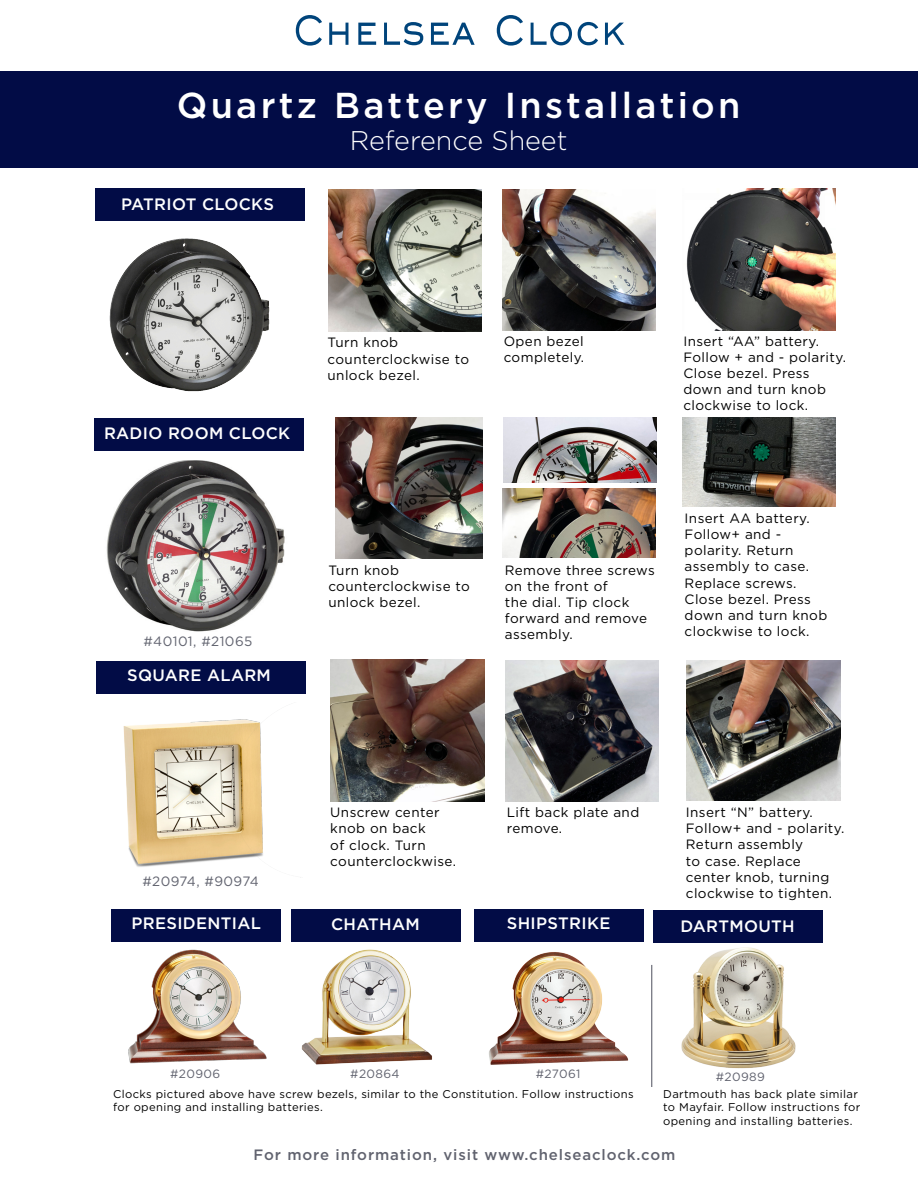
<style>
.page{position:relative;width:918px;height:1188px;background:#fff}
.page>*{position:absolute;margin:0;border:0;box-sizing:border-box;transform-origin:0 0}
.t1{font:500 36px "Gotham";letter-spacing:.09em;color:#fff}
.t2{font:300 27px "Gotham";color:#fff}
.t3{font:500 16.5px "Gotham";letter-spacing:.02em;color:#fff}
.t4{font:500 15px "Gotham";letter-spacing:.06em;color:#61636f}
.t5{font:13.5px/16.2px "Gotham";letter-spacing:.03em;color:#000}
.t6{font:13.5px "Gotham";letter-spacing:.03em;color:#61636f}
.t7{font:12px "Gotham";letter-spacing:.03em;color:#61636f}
.t8{font:11.25px/13.5px "Gotham";letter-spacing:.03em;color:#000}
</style>
<div class="page">
<img style="left:109px;top:238px;width:161px;height:154px">
<div style="left:0;top:71px;width:918px;height:96px;background:#020c46"></div>
<svg style="left:296px;top:15px;width:26px;height:31px"></svg>
<svg style="left:329px;top:23px;width:19px;height:22px"></svg>
<svg style="left:358px;top:23px;width:18px;height:22px"></svg>
<svg style="left:384px;top:22px;width:39px;height:23px"></svg>
<svg style="left:431px;top:23px;width:44px;height:22px"></svg>
<svg style="left:497px;top:15px;width:26px;height:31px"></svg>
<svg style="left:531px;top:22px;width:41px;height:23px"></svg>
<svg style="left:578px;top:22px;width:20px;height:23px"></svg>
<svg style="left:605px;top:23px;width:20px;height:22px"></svg>
<img style="left:128px;top:949px;width:139px;height:115px">
<img style="left:106px;top:460px;width:179px;height:172px">
<div style="left:95px;top:188px;width:209px;height:33px;background:#020c46"></div>
<img style="left:328px;top:190px;width:153px;height:141px">
<img style="left:502px;top:189px;width:154px;height:142px">
<div style="left:95px;top:419px;width:209px;height:32px;background:#020c46"></div>
<img style="left:335px;top:417px;width:147px;height:142px">
<img style="left:504px;top:418px;width:153px;height:65px">
<img style="left:502px;top:488px;width:154px;height:70px">
<div style="left:111px;top:909px;width:169px;height:33px;background:#020c46"></div>
<img style="left:682px;top:417px;width:153px;height:89px">
<img style="left:686px;top:189px;width:149px;height:141px">
<img style="left:301px;top:949px;width:131px;height:116px">
<img style="left:123px;top:719px;width:178px;height:159px">
<div style="left:97px;top:661px;width:209px;height:32px;background:#020c46"></div>
<img style="left:331px;top:660px;width:153px;height:141px">
<img style="left:506px;top:660px;width:153px;height:142px">
<img style="left:687px;top:661px;width:153px;height:140px">
<img style="left:681px;top:947px;width:115px;height:122px">
<div style="left:291px;top:909px;width:169px;height:33px;background:#020c46"></div>
<div style="left:654px;top:911px;width:169px;height:32px;background:#020c46"></div>
<hr style="left:651px;top:965px;width:1px;height:122px;background:#61636f">
<img style="left:489px;top:952px;width:140px;height:113px">
<div style="left:475px;top:909px;width:169px;height:33px;background:#020c46"></div>
<p class="t1" style="left:177px;top:85px;width:565px">Quartz Battery Installation</p>
<p class="t2" style="left:350px;top:126px;width:219px">Reference Sheet</p>
<p class="t3" style="left:121px;top:195px;width:154px">PATRIOT CLOCKS</p>
<p class="t3" style="left:104px;top:424px;width:188px">RADIO ROOM CLOCK</p>
<p class="t6" style="left:143px;top:634px;width:110px">#40101, #21065</p>
<p class="t3" style="left:127px;top:666px;width:145px">SQUARE ALARM</p>
<p class="t5" style="left:328px;top:334px;width:143px">Turn knob counterclockwise to unlock bezel.</p>
<p class="t5" style="left:504px;top:333px;width:82px">Open bezel completely.</p>
<p class="t5" style="left:683px;top:333px;width:164px">Insert “AA” battery.<br>Follow + and - polarity.<br>Close bezel. Press down and turn knob clockwise to lock.</p>
<p class="t5" style="left:328px;top:562px;width:143px">Turn knob counterclockwise to unlock bezel.</p>
<p class="t5" style="left:505px;top:561px;width:151px">Remove three screws on the front of<br>the dial. Tip clock forward and remove assembly.</p>
<p class="t5" style="left:685px;top:510px;width:144px">Insert AA battery.<br>Follow+ and - polarity. Return assembly to case.<br>Replace screws.<br>Close bezel. Press down and turn knob clockwise to lock.</p>
<p class="t6" style="left:142px;top:874px;width:118px">#20974, #90974</p>
<p class="t3" style="left:131px;top:914px;width:131px">PRESIDENTIAL</p>
<p class="t5" style="left:330px;top:804px;width:127px">Unscrew center knob on back<br>of clock. Turn counterclockwise.</p>
<p class="t5" style="left:507px;top:804px;width:134px">Lift back plate and remove.</p>
<p class="t5" style="left:686px;top:804px;width:160px">Insert “N” battery.<br>Follow+ and - polarity.<br>Return assembly<br>to case. Replace center knob, turning clockwise to tighten.</p>
<p class="t3" style="left:331px;top:914px;width:90px">CHATHAM</p>
<p class="t3" style="left:507px;top:914px;width:105px">SHIPSTRIKE</p>
<p class="t3" style="left:680px;top:917px;width:116px">DARTMOUTH</p>
<p class="t7" style="left:170px;top:1067px;width:52px">#20906</p>
<p class="t7" style="left:350px;top:1067px;width:51px">#20864</p>
<p class="t7" style="left:536px;top:1067px;width:46px">#27061</p>
<p class="t7" style="left:716px;top:1070px;width:50px">#20989</p>
<p class="t8" style="left:113px;top:1087px;width:522px">Clocks pictured above have screw bezels, similar to the Constitution. Follow instructions for opening and installing batteries.</p>
<p class="t8" style="left:663px;top:1087px;width:199px">Dartmouth has back plate similar to Mayfair. Follow instructions for opening and installing batteries.</p>
<p class="t4" style="left:254px;top:1146px;width:423px">For more information, visit www.chelseaclock.com</p>
</div>
